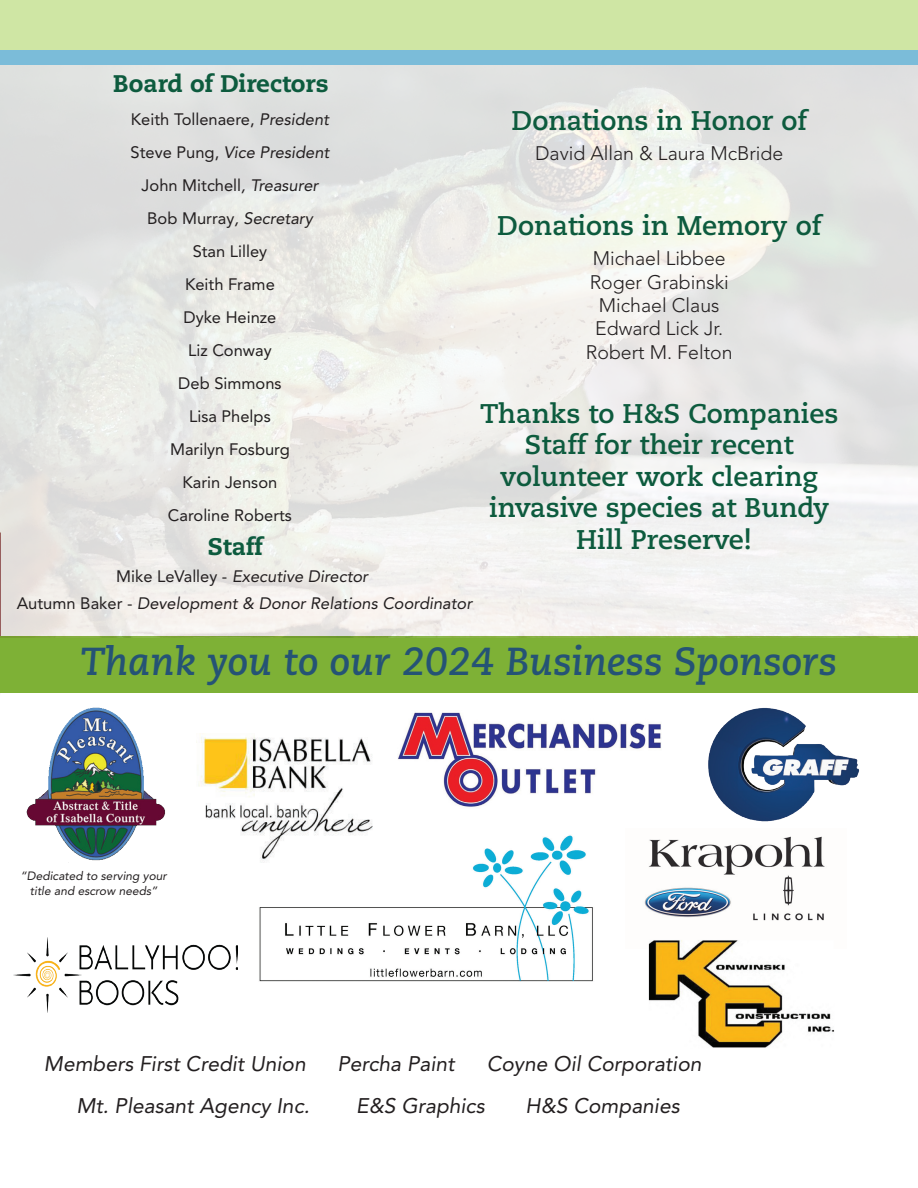
<style>
.page{position:relative;width:918px;height:1188px;background:#fff}
.page>*{position:absolute;margin:0;border:0;box-sizing:border-box;transform-origin:0 0}
.t1{font:italic 700 39px "Caecilia LT Std";color:#255375}
.t2{font:700 27px/31.5px "Caecilia LT Std";color:#0d5b3e;text-align:center}
.t3{font:800 24px "Caecilia LT Std";color:#0d5b3e}
.t4{font:italic 21px "Avenir LT Std";color:#231f20}
.t5{font:300 19.5px/23.4px "Avenir LT Std";color:#231f20;text-align:center}
.t6{font:16.5px/33px "Avenir LT Std";color:#231f20;text-align:center}
.t7{font:italic 16.5px/27px "Avenir LT Std";color:#231f20;text-align:center}
.t8{font:italic 12px/15px "Avenir LT Std";color:#231f20;text-align:center}
.s1{font-style:italic}
.s2{font-style:normal}
</style>
<div class="page">
<div style="left:0;top:636px;width:918px;height:56px;background:#7eb136"></div>
<img style="left:0;top:65px;width:918px;height:572px">
<div style="left:0;top:0;width:918px;height:51px;background:#cfe6a4"></div>
<div style="left:0;top:51px;width:918px;height:14px;background:#7bbcd9"></div>
<img style="left:644px;top:836px;width:181px;height:85px">
<img style="left:14px;top:938px;width:224px;height:74px">
<img style="left:398px;top:712px;width:263px;height:95px">
<img style="left:259px;top:835px;width:334px;height:147px">
<img style="left:708px;top:707px;width:152px;height:115px">
<img style="left:648px;top:940px;width:187px;height:108px">
<img style="left:198px;top:736px;width:182px;height:129px">
<img style="left:26px;top:707px;width:139px;height:156px">
<p class="t3" style="left:113px;top:69px;width:217px">Board of Directors</p>
<p class="t6" style="left:131px;top:103px;width:200px">Keith Tollenaere, <span class="s1">President<br></span>Steve Pung, <span class="s1">Vice President<br></span>John Mitchell<span class="s1">, Treasurer<br></span>Bob Murray<span class="s1">, Secretary<br></span>Stan Lilley<br>Keith Frame<br>Dyke Heinze<br>Liz Conway<br>Deb Simmons<br>Lisa Phelps<br>Marilyn Fosburg<br>Karin Jenson<br>Caroline Roberts</p>
<p class="t2" style="left:512px;top:106px;width:297px">Donations in Honor of</p>
<p class="t5" style="left:535px;top:142px;width:250px">David Allan &amp; Laura McBride</p>
<p class="t2" style="left:497px;top:210px;width:325px">Donations in Memory of</p>
<p class="t5" style="left:586px;top:247px;width:148px">Michael Libbee<br>Roger Grabinski<br>Michael Claus<br>Edward Lick Jr.<br>Robert M. Felton</p>
<p class="t2" style="left:480px;top:398px;width:360px">Thanks to H&amp;S Companies<br>Staff for their recent volunteer work clearing invasive species at Bundy<br>Hill Preserve!</p>
<p class="t3" style="left:208px;top:531px;width:57px">Staff</p>
<p class="t7" style="left:17px;top:563px;width:457px"><span class="s2">Mike LeValley -</span> Executive Director<br><span class="s2">Autumn Baker -</span> Development &amp; Donor Relations Coordinator</p>
<p class="t1" style="left:81px;top:638px;width:757px">Thank you to our 2024 Business Sponsors</p>
<p class="t8" style="left:21px;top:869px;width:148px">“Dedicated to serving your title and escrow needs”</p>
<p class="t4" style="left:44px;top:1051px;width:263px">Members First Credit Union</p>
<p class="t4" style="left:337px;top:1051px;width:119px">Percha Paint</p>
<p class="t4" style="left:487px;top:1051px;width:216px">Coyne Oil Corporation</p>
<p class="t4" style="left:77px;top:1093px;width:235px">Mt. Pleasant Agency Inc.</p>
<p class="t4" style="left:356px;top:1093px;width:130px">E&amp;S Graphics</p>
<p class="t4" style="left:526px;top:1093px;width:156px">H&amp;S Companies</p>
</div>
